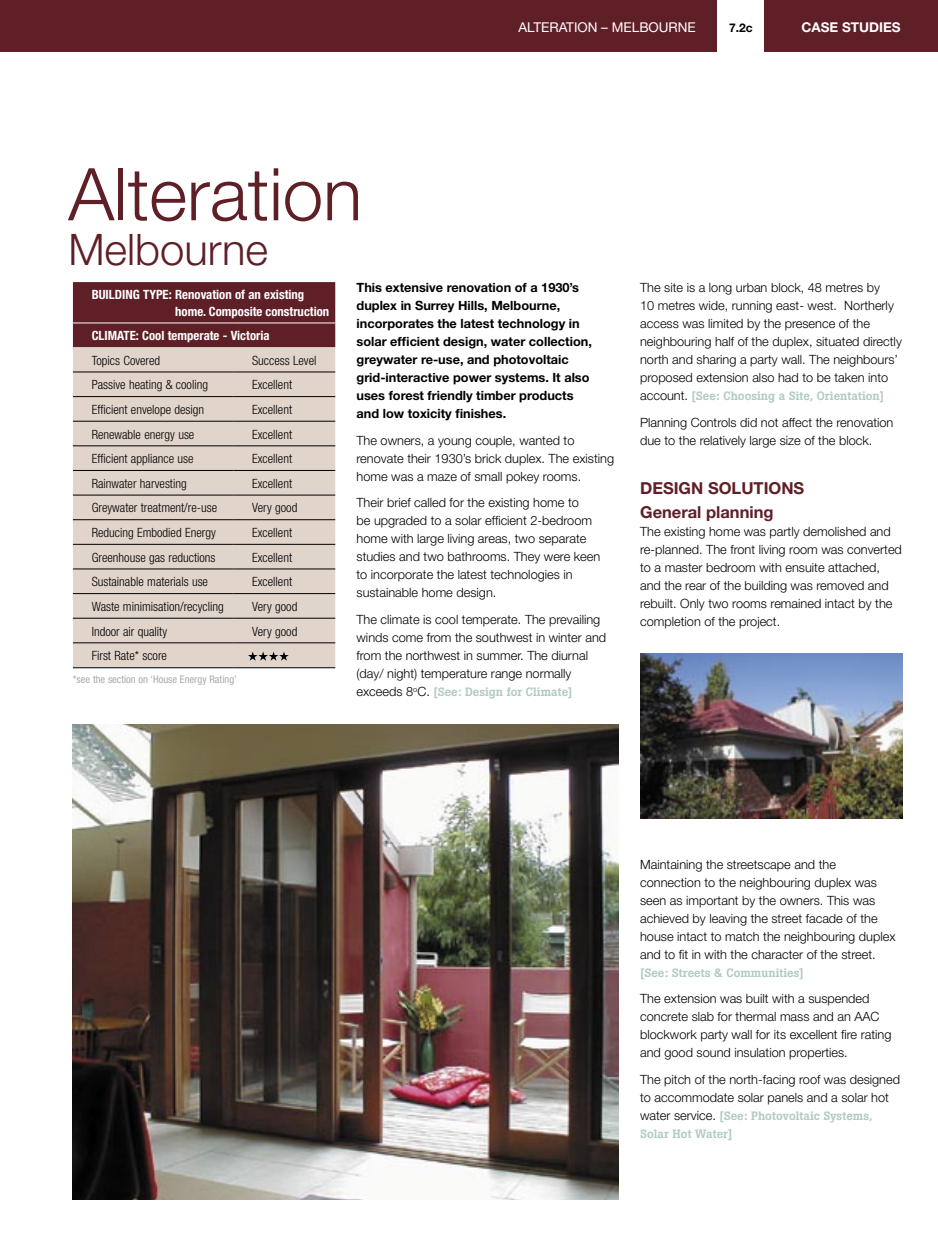
<style>
.page{position:relative;width:938px;height:1234px;background:#fff}
.page>*{position:absolute;margin:0;border:0;box-sizing:border-box;transform-origin:0 0}
.t1{font:300 72.75px "Helvetica Neue";color:#5f1f27}
.t2{font:300 43.5px "Helvetica Neue";color:#5f1f27}
.head1{font:700 16.5px "Helvetica Neue";color:#5f1f27}
.head2{font:700 16.5px "Helvetica Neue";color:#5f1f27}
.t3{font:13.5px "Helvetica Neue";color:#fff}
.t4{font:700 13.5px "Helvetica Neue";color:#fff}
.body{font:300 12.75px/18px "Helvetica Neue";color:#000}
.table_light{font:300 condensed 12.75px "Helvetica Neue";color:#000}
.Body_Bold{font:700 12.75px/18px "Helvetica Neue";color:#000}
.table_bold_white{font:700 condensed 12.75px/16.5px "Helvetica Neue";color:#fff}
.body-2{font:500 12px/18px "Boton";color:#b1cbc0}
.t5{font:700 12px "Helvetica Neue";color:#000}
.Source{font:condensed 10.5px "Helvetica Neue";color:#aaa}
.s1{font-family:"Helvetica Neue";font-weight:300;font-size:12.75px;color:#000}
</style>
<div class="page">
<div style="left:764px;top:0;width:174px;height:51px;background:#5f1f27"></div>
<div style="left:0;top:0;width:716px;height:51px;background:#5f1f27"></div>
<div style="left:73px;top:282px;width:262px;height:65px;background:#5f1f27"></div>
<div style="left:73px;top:347px;width:262px;height:320px;background:#e1d4ca"></div>
<hr style="left:73px;top:371px;width:160px;height:1px;background:#000">
<hr style="left:233px;top:371px;width:102px;height:1px;background:#000">
<hr style="left:73px;top:396px;width:160px;height:1px;background:#000">
<hr style="left:233px;top:396px;width:102px;height:1px;background:#000">
<hr style="left:73px;top:421px;width:160px;height:1px;background:#000">
<hr style="left:233px;top:421px;width:102px;height:1px;background:#000">
<hr style="left:73px;top:445px;width:160px;height:1px;background:#000">
<hr style="left:233px;top:445px;width:102px;height:1px;background:#000">
<hr style="left:73px;top:470px;width:160px;height:1px;background:#000">
<hr style="left:233px;top:470px;width:102px;height:1px;background:#000">
<hr style="left:73px;top:494px;width:160px;height:1px;background:#000">
<hr style="left:233px;top:494px;width:102px;height:1px;background:#000">
<hr style="left:73px;top:519px;width:160px;height:1px;background:#000">
<hr style="left:233px;top:519px;width:102px;height:1px;background:#000">
<hr style="left:73px;top:544px;width:160px;height:1px;background:#000">
<hr style="left:233px;top:544px;width:102px;height:1px;background:#000">
<hr style="left:73px;top:568px;width:160px;height:1px;background:#000">
<hr style="left:233px;top:568px;width:102px;height:1px;background:#000">
<hr style="left:73px;top:593px;width:160px;height:1px;background:#000">
<hr style="left:233px;top:593px;width:102px;height:1px;background:#000">
<hr style="left:73px;top:617px;width:160px;height:1px;background:#000">
<hr style="left:233px;top:617px;width:102px;height:1px;background:#000">
<hr style="left:73px;top:642px;width:160px;height:1px;background:#000">
<hr style="left:233px;top:642px;width:102px;height:1px;background:#000">
<hr style="left:73px;top:667px;width:160px;height:1px;background:#000">
<hr style="left:233px;top:667px;width:102px;height:1px;background:#000">
<hr style="left:73px;top:322px;width:160px;height:1px;background:#fff">
<hr style="left:233px;top:322px;width:102px;height:1px;background:#fff">
<svg style="left:248px;top:651px;width:41px;height:9px"></svg>
<img style="left:73px;top:724px;width:546px;height:475px">
<img style="left:640px;top:653px;width:262px;height:165px">
<p class="t3" style="left:518px;top:19px;width:179px">ALTERATION – MELBOURNE</p>
<p class="t4" style="left:801px;top:19px;width:101px">CASE STUDIES</p>
<p class="t5" style="left:729px;top:20px;width:25px">7.2c</p>
<p class="t1" style="left:68px;top:150px;width:295px">Alteration</p>
<p class="t2" style="left:68px;top:223px;width:201px">Melbourne</p>
<p class="table_bold_white" style="left:175px;top:286px;width:156px;text-indent:-83px">BUILDING TYPE: Renovation of an existing home. Composite construction</p>
<p class="table_bold_white" style="left:92px;top:327px;width:179px">CLIMATE: Cool temperate - Victoria</p>
<p class="table_light" style="left:92px;top:353px;width:70px">Topics Covered</p>
<p class="table_light" style="left:252px;top:353px;width:66px">Success Level</p>
<p class="table_light" style="left:92px;top:377px;width:118px">Passive heating &amp; cooling</p>
<p class="table_light" style="left:252px;top:377px;width:41px">Excellent</p>
<p class="table_light" style="left:92px;top:402px;width:114px">Efficient envelope design</p>
<p class="table_light" style="left:252px;top:402px;width:41px">Excellent</p>
<p class="table_light" style="left:92px;top:426px;width:104px">Renewable energy use</p>
<p class="table_light" style="left:252px;top:426px;width:41px">Excellent</p>
<p class="table_light" style="left:92px;top:451px;width:103px">Efficient appliance use</p>
<p class="table_light" style="left:252px;top:451px;width:41px">Excellent</p>
<p class="table_light" style="left:92px;top:476px;width:96px">Rainwater harvesting</p>
<p class="table_light" style="left:252px;top:476px;width:41px">Excellent</p>
<p class="table_light" style="left:92px;top:500px;width:127px">Greywater treatment/re-use</p>
<p class="table_light" style="left:252px;top:500px;width:47px">Very good</p>
<p class="table_light" style="left:92px;top:525px;width:126px">Reducing Embodied Energy</p>
<p class="table_light" style="left:252px;top:525px;width:41px">Excellent</p>
<p class="table_light" style="left:92px;top:549px;width:125px">Greenhouse gas reductions</p>
<p class="table_light" style="left:252px;top:549px;width:41px">Excellent</p>
<p class="table_light" style="left:92px;top:574px;width:118px">Sustainable materials use</p>
<p class="table_light" style="left:252px;top:574px;width:41px">Excellent</p>
<p class="table_light" style="left:92px;top:599px;width:134px">Waste minimisation/recycling</p>
<p class="table_light" style="left:252px;top:599px;width:47px">Very good</p>
<p class="table_light" style="left:92px;top:623px;width:77px">Indoor air quality</p>
<p class="table_light" style="left:252px;top:623px;width:47px">Very good</p>
<p class="table_light" style="left:92px;top:648px;width:77px">First Rate* score</p>
<p class="Source" style="left:73px;top:672px;width:165px">*see the section on ‘House Energy Rating’</p>
<p class="Body_Bold" style="left:356px;top:278px;width:237px">This extensive renovation of a 1930’s duplex in Surrey Hills, Melbourne, incorporates the latest technology in solar efficient design, water collection, greywater re-use, and photovoltaic grid-interactive power systems. It also uses forest friendly timber products and low toxicity finishes.</p>
<p class="body" style="left:356px;top:431px;width:259px">The owners, a young couple, wanted to renovate their 1930’s brick duplex. The existing home was a maze of small pokey rooms.</p>
<p class="body" style="left:356px;top:493px;width:245px">Their brief called for the existing home to<br>be upgraded to a solar efficient 2-bedroom home with large living areas, two separate studies and two bathrooms. They were keen to incorporate the latest technologies in sustainable home design.</p>
<p class="body" style="left:356px;top:610px;width:251px">The climate is cool temperate. The prevailing winds come from the southwest in winter and from the northwest in summer. The diurnal (day/ night) temperature range normally</p>
<p class="body-2" style="left:356px;top:682px;width:217px"><span class="s1">exceeds 8</span><sup>o</sup><span class="s1">C.</span> [See: Design for Climate]</p>
<p class="body" style="left:640px;top:278px;width:263px">The site is a long urban block, 48 metres by<br>10 metres wide, running east- west. Northerly access was limited by the presence of the neighbouring half of the duplex, situated directly north and sharing a party wall. The neighbours’ proposed extension also had to be taken into</p>
<p class="body-2" style="left:640px;top:387px;width:245px"><span class="s1">account.</span> [See: Choosing a Site, Orientation]</p>
<p class="body" style="left:640px;top:413px;width:255px">Planning Controls did not affect the renovation due to the relatively large size of the block.</p>
<p class="head1" style="left:640px;top:478px;width:166px">DESIGN SOLUTIONS</p>
<p class="head2" style="left:640px;top:501px;width:135px">General planning</p>
<p class="body" style="left:640px;top:522px;width:263px">The existing home was partly demolished and re-planned. The front living room was converted to a master bedroom with ensuite attached, and the rear of the building was removed and rebuilt. Only two rooms remained intact by the completion of the project.</p>
<p class="body" style="left:640px;top:854px;width:257px">Maintaining the streetscape and the connection to the neighbouring duplex was seen as important by the owners. This was achieved by leaving the street facade of the house intact to match the neighbouring duplex and to fit in with the character of the street.</p>
<p class="body-2" style="left:640px;top:963px;width:165px">[See: Streets &amp; Communities]</p>
<p class="body" style="left:640px;top:989px;width:253px">The extension was built with a suspended concrete slab for thermal mass and an AAC blockwork party wall for its excellent fire rating and good sound insulation properties.</p>
<p class="body" style="left:640px;top:1069px;width:261px">The pitch of the north-facing roof was designed to accommodate solar panels and a solar hot</p>
<p class="body-2" style="left:640px;top:1106px;width:234px"><span class="s1">water service.</span> [See: Photovoltaic Systems,<br>Solar Hot Water]</p>
</div>
